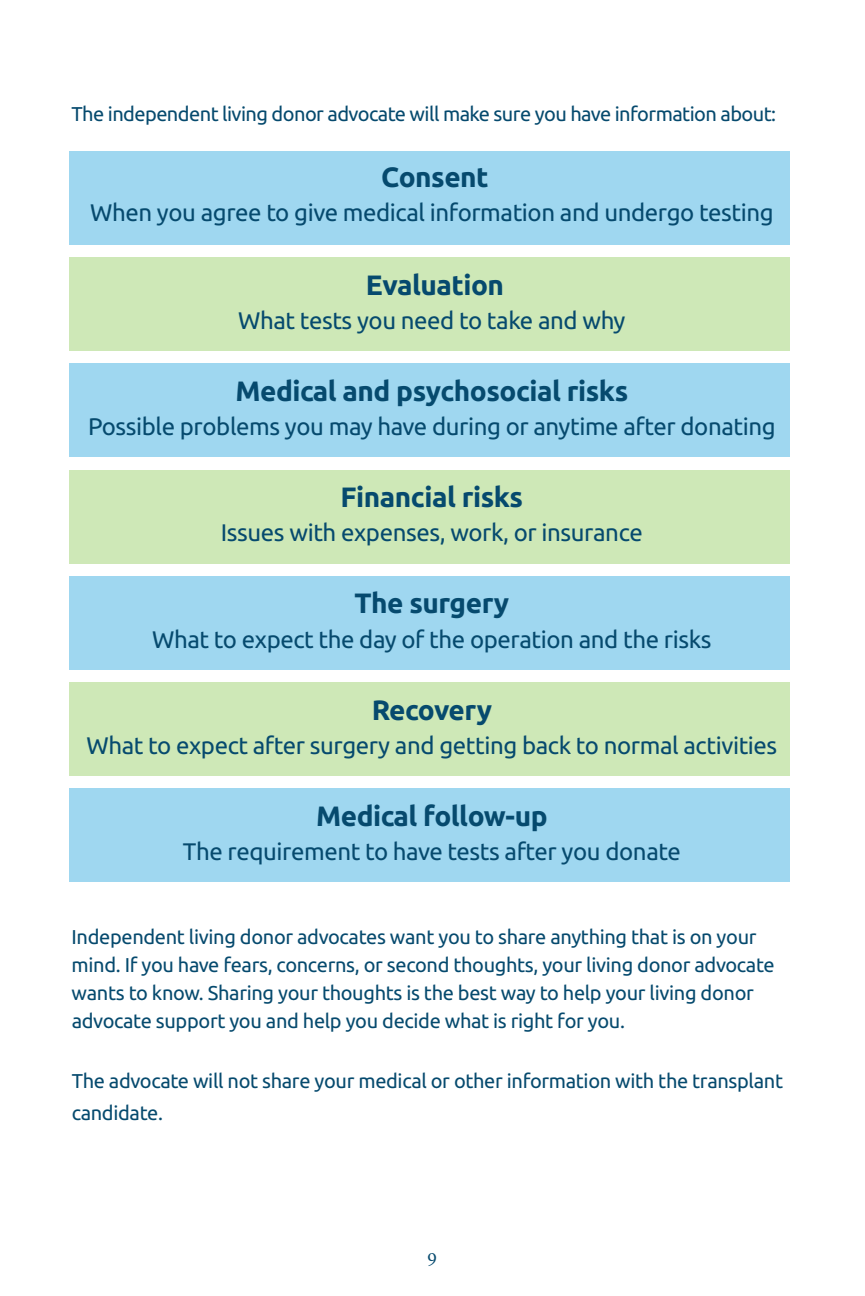
<style>
.page{position:relative;width:865px;height:1296px;background:#fff}
.page>*{position:absolute;margin:0;border:0;box-sizing:border-box;transform-origin:0 0}
.t1{font:700 28px "Ubuntu";letter-spacing:-.015em;color:#064a6e}
.t2{font:24px "Ubuntu";letter-spacing:-.015em;color:#064a6e}
.t3{font:20px/28px "Ubuntu";letter-spacing:-.015em;color:#064a6e}
.t4{font:20px "Crimson";color:#064a6e}
</style>
<div class="page">
<div style="left:70px;top:788px;width:720px;height:93px;background:#9fd7f0"></div>
<div style="left:70px;top:682px;width:720px;height:93px;background:#cee8b7"></div>
<div style="left:70px;top:576px;width:720px;height:93px;background:#9fd7f0"></div>
<div style="left:70px;top:470px;width:720px;height:93px;background:#cee8b7"></div>
<div style="left:70px;top:364px;width:720px;height:93px;background:#9fd7f0"></div>
<div style="left:70px;top:258px;width:720px;height:93px;background:#cee8b7"></div>
<div style="left:70px;top:152px;width:720px;height:93px;background:#9fd7f0"></div>
<p class="t3" style="left:72px;top:99px;width:705px">The independent living donor advocate will make sure you have information about:</p>
<h3 class="t1" style="left:381px;top:160px;width:109px">Consent</h3>
<p class="t2" style="left:90px;top:198px;width:684px">When you agree to give medical information and undergo testing</p>
<h3 class="t1" style="left:366px;top:268px;width:140px">Evaluation</h3>
<p class="t2" style="left:238px;top:306px;width:388px">What tests you need to take and why</p>
<h3 class="t1" style="left:235px;top:374px;width:394px">Medical and psychosocial risks</h3>
<p class="t2" style="left:88px;top:412px;width:688px">Possible problems you may have during or anytime after donating</p>
<h3 class="t1" style="left:340px;top:480px;width:184px">Financial risks</h3>
<p class="t2" style="left:221px;top:518px;width:423px">Issues with expenses, work, or insurance</p>
<h3 class="t1" style="left:354px;top:586px;width:156px">The surgery</h3>
<p class="t2" style="left:152px;top:624px;width:560px">What to expect the day of the operation and the risks</p>
<h3 class="t1" style="left:371px;top:692px;width:122px">Recovery</h3>
<p class="t2" style="left:86px;top:730px;width:692px">What to expect after surgery and getting back to normal activities</p>
<h3 class="t1" style="left:316px;top:798px;width:233px">Medical follow-up</h3>
<p class="t2" style="left:183px;top:836px;width:499px">The requirement to have tests after you donate</p>
<p class="t3" style="left:72px;top:921px;width:704px">Independent living donor advocates want you to share anything that is on your mind. If you have fears, concerns, or second thoughts, your living donor advocate wants to know. Sharing your thoughts is the best way to help your living donor advocate support you and help you decide what is right for you.</p>
<p class="t3" style="left:72px;top:1063px;width:712px;line-height:32px">The advocate will not share your medical or other information with the transplant candidate.</p>
<p class="t4" style="left:427px;top:1251px;width:11px">9</p>
</div>
